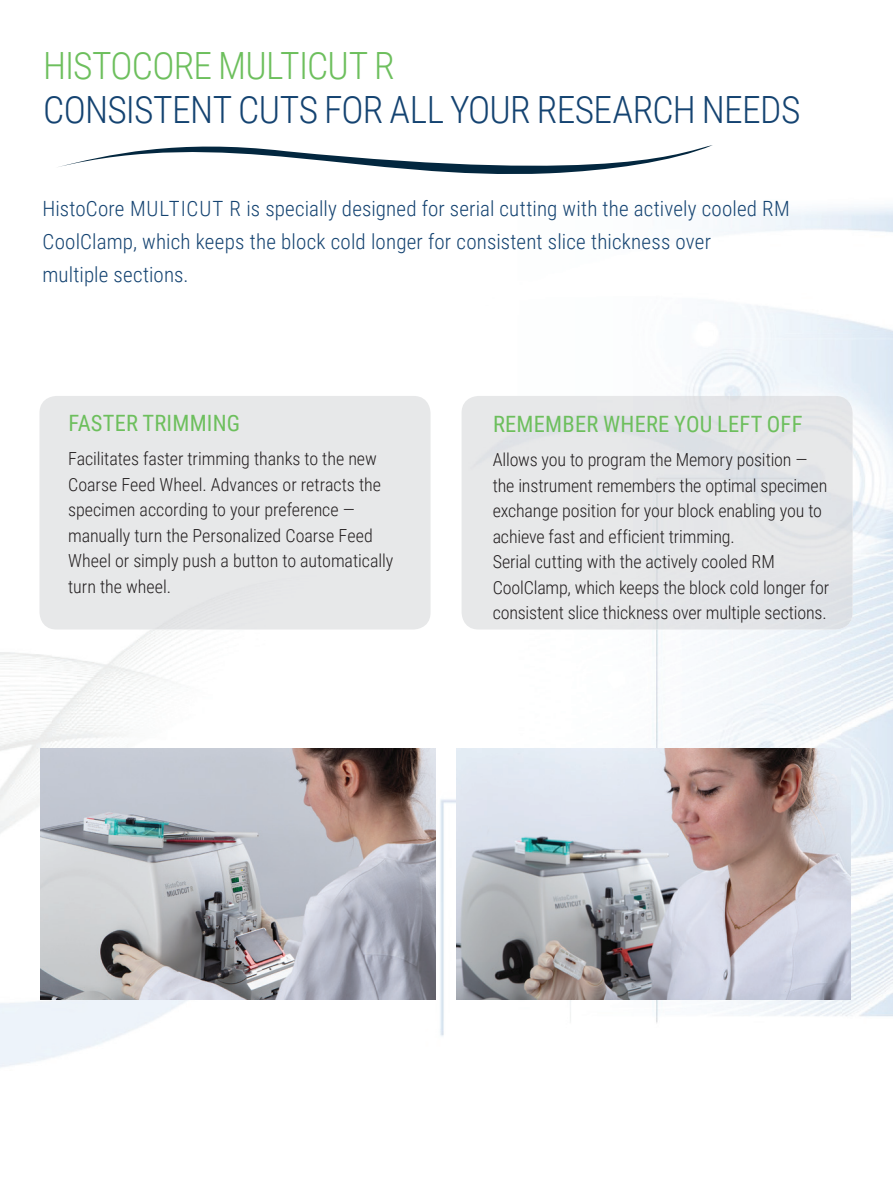
<style>
.page{position:relative;width:893px;height:1191px;background:#fff}
.page>*{position:absolute;margin:0;border:0;box-sizing:border-box;transform-origin:0 0}
.t1{font:300 37.5px "Roboto Condensed";letter-spacing:-.02em;color:#144371}
.t2{font:300 37.5px "Roboto Condensed";letter-spacing:-.02em;color:#6dbf5d}
.t3{font:22.5px "Roboto Condensed";letter-spacing:.01em;color:#6dbf5d}
.t4{font:300 21px/33px "Roboto Condensed";letter-spacing:.01em;color:#144371}
.t5{font:300 18px/25.5px "Roboto Condensed";letter-spacing:-.005em;color:#231f20}
</style>
<div class="page">
<img style="left:0;top:652px;width:52px;height:416px">
<img style="left:421px;top:412px;width:51px;height:624px">
<img style="left:841px;top:404px;width:52px;height:613px">
<img style="left:52px;top:629px;width:369px;height:429px">
<img style="left:472px;top:629px;width:369px;height:394px">
<svg style="left:59px;top:145px;width:654px;height:29px"></svg>
<img style="left:457px;top:748px;width:393px;height:251px">
<img style="left:40px;top:748px;width:396px;height:251px">
<h1 class="t2" style="left:43px;top:40px;width:353px">HISTOCORE MULTICUT R</h1>
<h1 class="t1" style="left:43px;top:83px;width:759px">CONSISTENT CUTS FOR ALL YOUR RESEARCH NEEDS</h1>
<p class="t4" style="left:43px;top:191px;width:749px">HistoCore MULTICUT R is specially designed for serial cutting with the actively cooled RM<br>CoolClamp, which keeps the block cold longer for consistent slice thickness over<br>multiple sections.</p>
<p class="t3" style="left:69px;top:407px;width:173px">FASTER TRIMMING</p>
<p class="t5" style="left:68px;top:445px;width:327px">Facilitates faster trimming thanks to the new Coarse Feed Wheel. Advances or retracts the specimen according to your preference ― manually turn the Personalized Coarse Feed Wheel or simply push a button to automatically turn the wheel.</p>
<p class="t3" style="left:493px;top:408px;width:311px">REMEMBER WHERE YOU LEFT OFF</p>
<p class="t5" style="left:493px;top:446px;width:338px">Allows you to program the Memory position ― the instrument remembers the optimal specimen exchange position for your block enabling you to achieve fast and efficient trimming.<br>Serial cutting with the actively cooled RM CoolClamp, which keeps the block cold longer for consistent slice thickness over multiple sections.</p>
</div>
